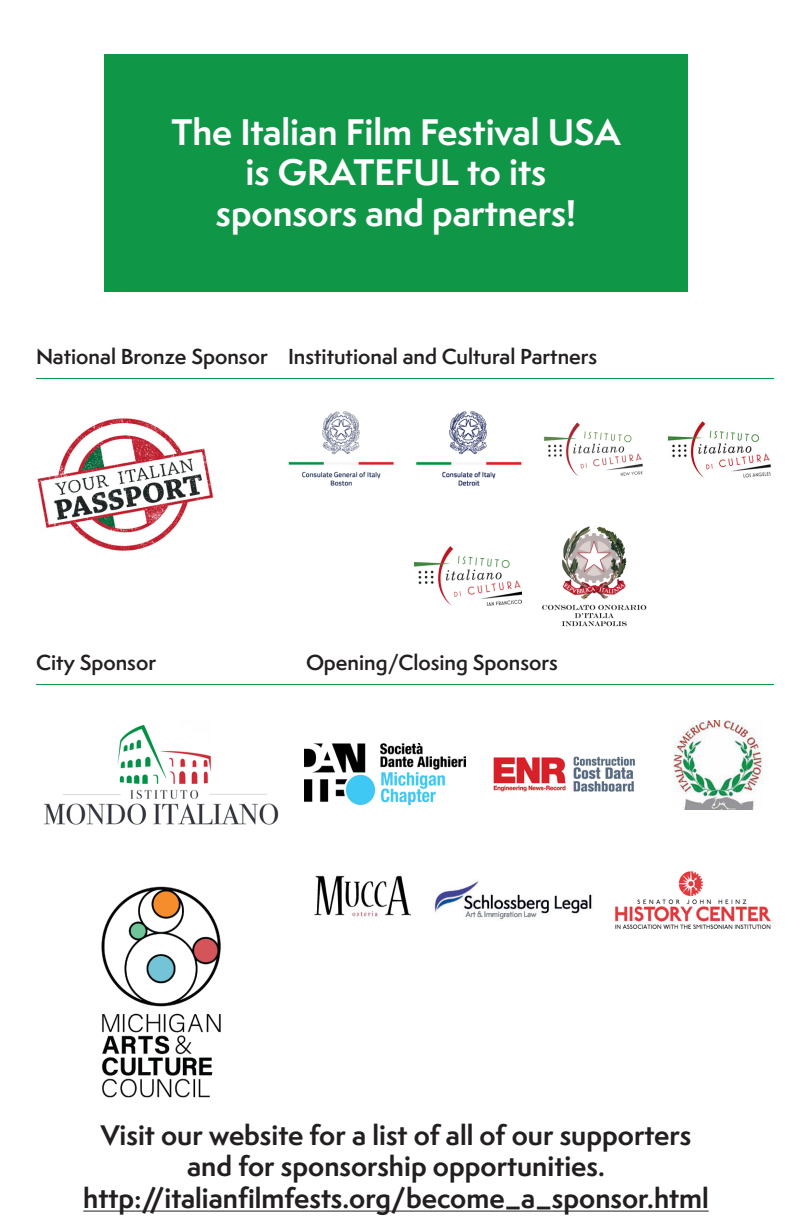
<style>
.page{position:relative;width:792px;height:1224px;background:#fff}
.page>*{position:absolute;margin:0;border:0;box-sizing:border-box;transform-origin:0 0}
.t1{font:700 34px "Semplicita Pro";color:#fff}
.t2{font:700 26px "Semplicita Pro";color:#231f20}
.t3{font:600 20px "Semplicita Pro";color:#231f20}
</style>
<div class="page">
<div style="left:104px;top:54px;width:584px;height:237px;background:#109647"></div>
<hr style="left:36px;top:378px;width:738px;height:1px;background:#109647">
<hr style="left:36px;top:684px;width:738px;height:1px;background:#109647">
<img style="left:37px;top:418px;width:177px;height:133px">
<img style="left:44px;top:725px;width:235px;height:100px">
<img style="left:101px;top:886px;width:120px;height:212px">
<img style="left:288px;top:411px;width:106px;height:75px">
<img style="left:667px;top:421px;width:105px;height:58px">
<img style="left:414px;top:546px;width:108px;height:60px">
<img style="left:416px;top:411px;width:106px;height:75px">
<img style="left:542px;top:526px;width:105px;height:101px">
<img style="left:543px;top:422px;width:100px;height:54px">
<img style="left:493px;top:756px;width:142px;height:36px">
<img style="left:304px;top:744px;width:162px;height:60px">
<img style="left:615px;top:871px;width:156px;height:58px">
<img style="left:674px;top:720px;width:88px;height:90px">
<img style="left:314px;top:875px;width:97px;height:43px">
<img style="left:434px;top:881px;width:158px;height:39px">
<hr style="left:83px;top:1211px;width:626px;height:1px;background:#231f20">
<p class="t1" style="left:171px;top:106px;width:446px">The Italian Film Festival USA</p>
<p class="t1" style="left:246px;top:147px;width:302px">is GRATEFUL to its</p>
<p class="t1" style="left:216px;top:188px;width:362px">sponsors and partners!</p>
<p class="t3" style="left:36px;top:342px;width:233px">National Bronze Sponsor</p>
<p class="t3" style="left:288px;top:342px;width:311px">Institutional and Cultural Partners</p>
<p class="t3" style="left:36px;top:648px;width:122px">City Sponsor</p>
<p class="t3" style="left:306px;top:648px;width:253px">Opening/Closing Sponsors</p>
<p class="t2" style="left:101px;top:1116px;width:592px">Visit our website for a list of all of our supporters</p>
<p class="t2" style="left:187px;top:1147px;width:419px">and for sponsorship opportunities.</p>
<p class="t2" style="left:83px;top:1178px;width:627px">http://italianfilmfests.org/become_a_sponsor.html</p>
</div>
